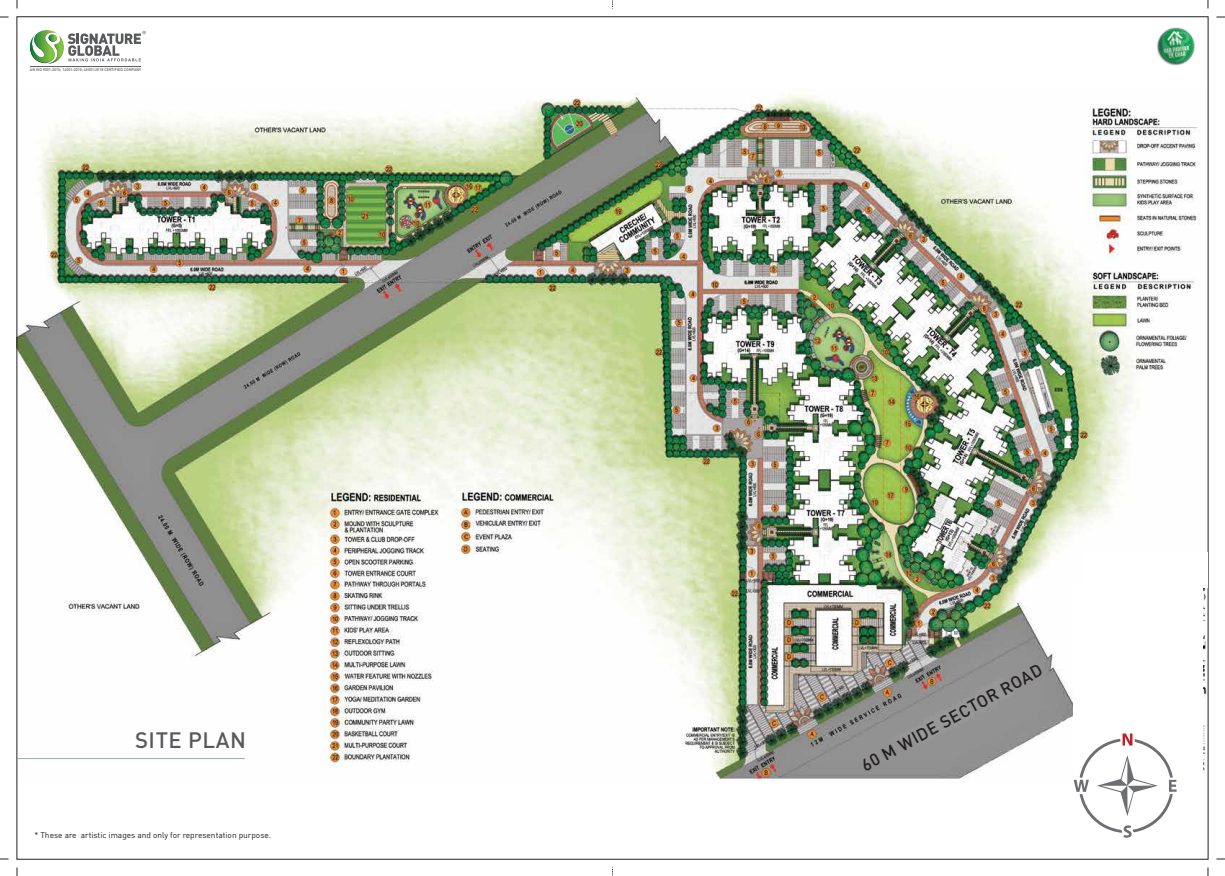
<style>
.page{position:relative;width:1225px;height:876px;background:#fff}
.page>*{position:absolute;margin:0;border:0;box-sizing:border-box;transform-origin:0 0}
.t1{font:500 22px "DIN Pro";letter-spacing:.025em;color:#58595b}
.t2{font:500 17px "DIN Pro";color:#231f20}
.t3{font:8.3px "DIN";color:#231f20}
.t4{font:500 3.9px "DIN Pro";color:#58595b}
</style>
<div class="page">
<img style="left:19px;top:93px;width:1187px;height:687px">
<hr style="left:17px;top:758px;width:228px;height:1px;background:#9cadab">
<img style="left:1157px;top:27px;width:38px;height:39px">
<div style="left:1073px;top:587px;width:130px;height:256px;background:#fff"></div>
<svg style="left:1073px;top:733px;width:103px;height:105px"></svg>
<hr style="left:30px;top:66px;width:111px;height:1px;background:#58595b">
<svg style="left:30px;top:30px;width:116px;height:34px"></svg>
<div style="left:1084px;top:552px;width:124px;height:35px;background:#fff"></div>
<p class="t4" style="left:30px;top:67px;width:113px">AN ISO 9001:2015; 14001:2015; 45001:2018 CERTIFIED COMPANY</p>
<h1 class="t1" style="left:135px;top:722px;width:112px">SITE PLAN</h1>
<p class="t3" style="left:34px;top:829px;width:238px">* These are artistic images and only for representation purpose.</p>
<h2 class="t2" style="left:856px;top:755px;width:205px;rotate:-29deg">60 M WIDE SECTOR ROAD</h2>
</div>
